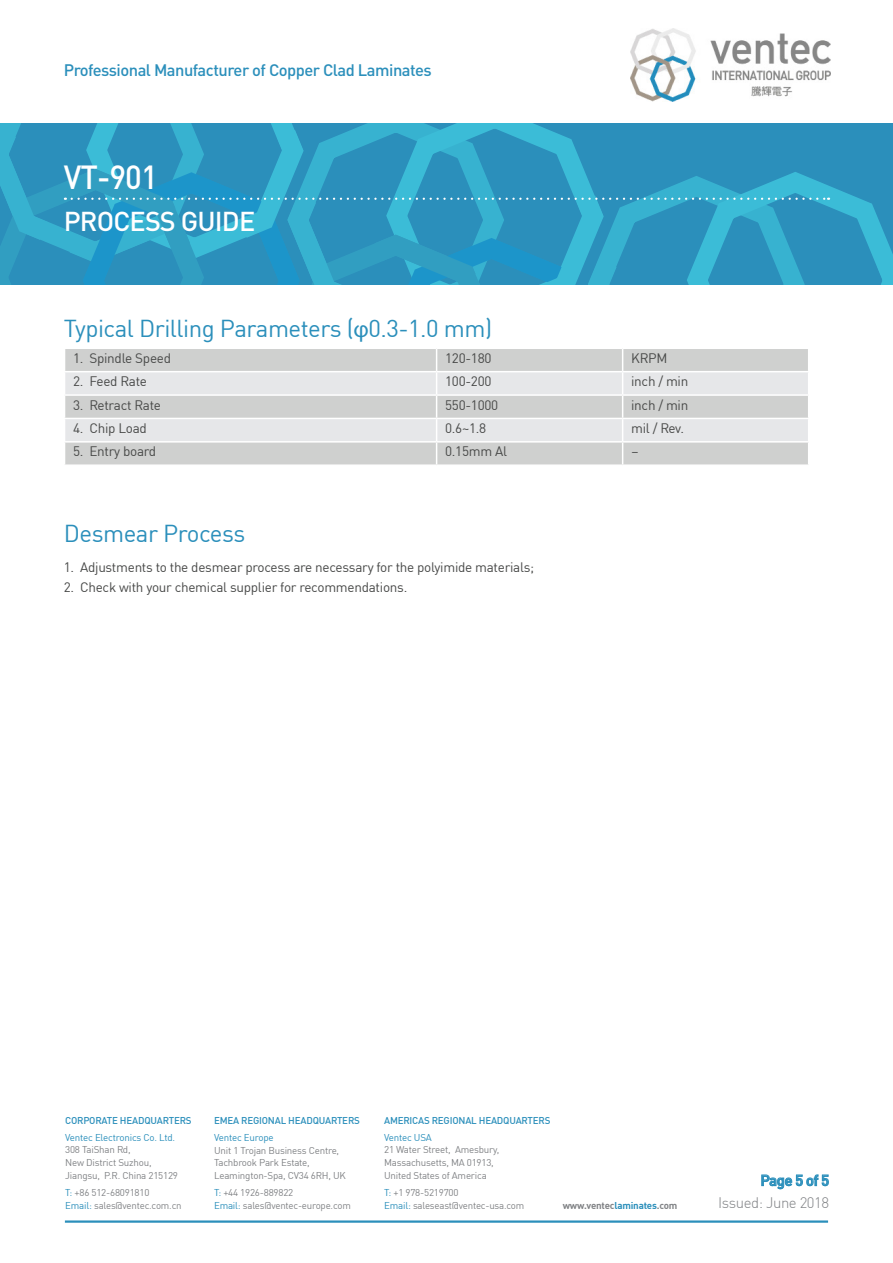
<style>
.page{position:relative;width:893px;height:1263px;background:#fff}
.page>*{position:absolute;margin:0;border:0;box-sizing:border-box;transform-origin:0 0}
.t1{font:500 33px "DIN";color:#fff;scale:.95 1}
.t2{font:500 27px "DIN";letter-spacing:-.03em;color:#fff}
.t3{font:24px "DINOT";letter-spacing:-.02em;color:#2b8fbb}
.t4{font:500 16.5px "DIN";letter-spacing:-.03em;color:#2b8fbb}
.t5{font:300 15px "DINOT";letter-spacing:-.03em;color:#808285}
.t6{font:500 15px "DIN";letter-spacing:-.03em;color:#2b8fbb}
.t7{font:13.5px "DINOT";letter-spacing:-.02em;color:#474847}
.t8{font:9.75px/12.8px "DINOT";letter-spacing:-.02em;color:#808285}
.t9{font:500 9.75px "DINOT";letter-spacing:-.02em;color:#2b8fbb}
.t10{font:9.75px "DINOT";letter-spacing:-.02em;color:#2b8fbb}
.t11{font:700 9.75px "DINOT";letter-spacing:-.02em;color:#808285}
.s1{font-family:"Myriad Pro"}
.s2{color:#2b8fbb}
</style>
<div class="page">
<svg style="left:761px;top:1174px;width:68px;height:15px"></svg>
<hr style="left:65px;top:1220px;width:763px;height:3px;background:#2b8fbb">
<svg style="left:0;top:123px;width:893px;height:162px;background:#2e9ac2"></svg>
<svg style="left:65px;top:349px;width:743px;height:115px;background:#dadbdb"></svg>
<img style="left:630px;top:29px;width:200px;height:72px">
<h3 class="t4" style="left:64px;top:59px;width:370px">Professional Manufacturer of Copper Clad Laminates</h3>
<h1 class="t1" style="left:64px;top:156px;width:100px">VT-901</h1>
<h2 class="t2" style="left:64px;top:204px;width:193px">PROCESS GUIDE</h2>
<h3 class="t3" style="left:64px;top:310px;width:430px">Typical Drilling Parameters (<span class="s1">φ</span>0.3-1.0 mm)</h3>
<h3 class="t7" style="left:73px;top:348px;width:100px">1. Spindle Speed</h3>
<h3 class="t7" style="left:445px;top:348px;width:48px">120-180</h3>
<h3 class="t7" style="left:631px;top:348px;width:38px">KRPM</h3>
<h3 class="t7" style="left:73px;top:371px;width:76px">2. Feed Rate</h3>
<h3 class="t7" style="left:445px;top:371px;width:48px">100-200</h3>
<h3 class="t7" style="left:631px;top:371px;width:59px">inch / min</h3>
<h3 class="t7" style="left:73px;top:394px;width:89px">3. Retract Rate</h3>
<h3 class="t7" style="left:445px;top:394px;width:55px">550-1000</h3>
<h3 class="t7" style="left:631px;top:394px;width:59px">inch / min</h3>
<h3 class="t7" style="left:73px;top:418px;width:75px">4. Chip Load</h3>
<h3 class="t7" style="left:445px;top:418px;width:43px">0.6~1.8</h3>
<h3 class="t7" style="left:631px;top:418px;width:54px">mil / Rev.</h3>
<h3 class="t7" style="left:73px;top:441px;width:85px">5. Entry board</h3>
<h3 class="t7" style="left:445px;top:441px;width:63px">0.15mm Al</h3>
<h3 class="t7" style="left:631px;top:441px;width:9px">–</h3>
<h3 class="t3" style="left:64px;top:515px;width:183px">Desmear Process</h3>
<h3 class="t7" style="left:64px;top:556px;width:472px">1. Adjustments to the desmear process are necessary for the polyimide materials;</h3>
<h3 class="t7" style="left:64px;top:577px;width:345px">2. Check with your chemical supplier for recommendations.</h3>
<p class="t9" style="left:65px;top:1113px;width:128px">CORPORATE HEADQUARTERS</p>
<p class="t10" style="left:65px;top:1130px;width:111px">Ventec Electronics Co. Ltd.</p>
<p class="t8" style="left:65px;top:1143px;width:114px">308 TaiShan Rd,<br>New District Suzhou,<br>Jiangsu, P.R. China 215129</p>
<p class="t8" style="left:65px;top:1185px;width:118px"><span class="s2">T:</span> +86 512-68091810<br><span class="s2">Email:</span> sales@ventec.com.cn</p>
<p class="t9" style="left:214px;top:1113px;width:147px">EMEA REGIONAL HEADQUARTERS</p>
<p class="t10" style="left:214px;top:1130px;width:61px">Ventec Europe</p>
<p class="t8" style="left:214px;top:1143px;width:133px">Unit 1 Trojan Business Centre,<br>Tachbrook Park Estate,<br>Leamington-Spa, CV34 6RH, UK</p>
<p class="t8" style="left:214px;top:1185px;width:138px"><span class="s2">T:</span> +44 1926-889822<br><span class="s2">Email:</span> sales@ventec-europe.com</p>
<p class="t9" style="left:384px;top:1113px;width:168px">AMERICAS REGIONAL HEADQUARTERS</p>
<p class="t10" style="left:384px;top:1130px;width:49px">Ventec USA</p>
<p class="t8" style="left:384px;top:1143px;width:117px">21 Water Street, Amesbury,<br>Massachusetts, MA 01913,<br>United States of America</p>
<p class="t8" style="left:384px;top:1185px;width:142px"><span class="s2">T:</span> +1 978-5219700<br><span class="s2">Email:</span> saleseast@ventec-usa.com</p>
<p class="t11" style="left:563px;top:1197px;width:116px">www.ventec<span class="s2">laminates</span>.com</p>
<h3 class="t6" style="left:760px;top:1170px;width:70px">Page 5 of 5</h3>
<h3 class="t5" style="left:718px;top:1191px;width:112px">Issued: June 2018</h3>
</div>
